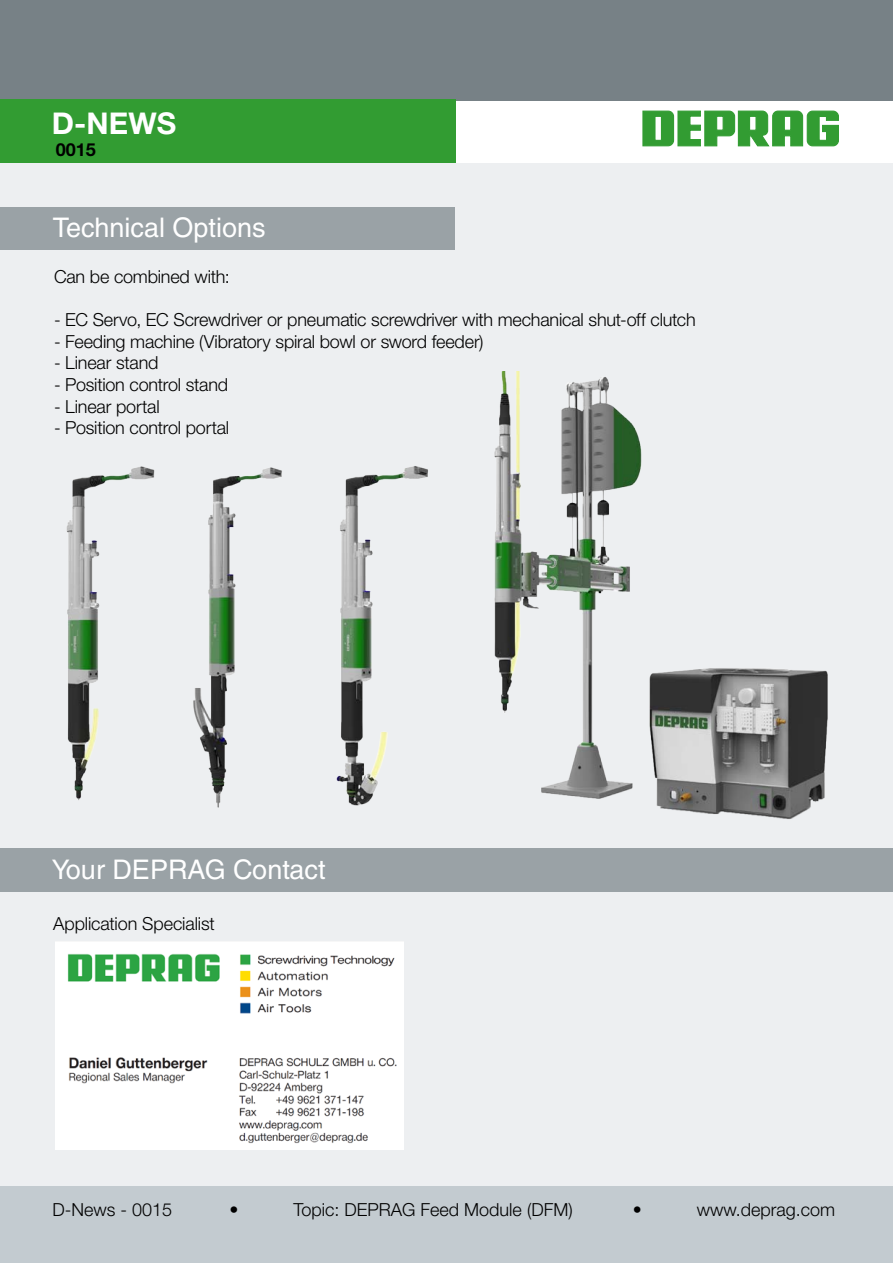
<style>
.page{position:relative;width:893px;height:1263px;background:#fff}
.page>*{position:absolute;margin:0;border:0;box-sizing:border-box;transform-origin:0 0}
.t1{font:700 30px "Helvetica Neue LT Std";color:#fff}
.t2{font:27px "Helvetica LT Std";color:#fff}
.t3{font:300 18px "Helvetica Neue LT Std";letter-spacing:-.01em;color:#000}
.t4{font:700 18px "Helvetica Neue LT Std";color:#000}
</style>
<div class="page">
<div style="left:0;top:0;width:893px;height:101px;background:#778186"></div>
<div style="left:0;top:163px;width:893px;height:1024px;background:#edeff1"></div>
<div style="left:0;top:1186px;width:893px;height:77px;background:#c3cbd0"></div>
<div style="left:0;top:99px;width:455px;height:64px;background:#329c32"></div>
<div style="left:0;top:848px;width:893px;height:44px;background:#9aa2a6"></div>
<svg style="left:642px;top:110px;width:197px;height:37px"></svg>
<div style="left:749px;top:116px;width:8px;height:15px;background:#fff;border:1px solid #329c32"></div>
<div style="left:784px;top:116px;width:7px;height:15px;background:#fff;border:1px solid #329c32"></div>
<div style="left:0;top:207px;width:455px;height:42px;background:#9aa2a6"></div>
<img style="left:494px;top:372px;width:334px;height:447px">
<img style="left:66px;top:466px;width:89px;height:334px">
<img style="left:193px;top:467px;width:89px;height:341px">
<img style="left:336px;top:466px;width:92px;height:340px">
<img style="left:55px;top:942px;width:349px;height:207px">
<h1 class="t1" style="left:52px;top:105px;width:126px">D-NEWS</h1>
<p class="t4" style="left:56px;top:138px;width:42px">0015</p>
<h2 class="t2" style="left:53px;top:212px;width:214px">Technical Options</h2>
<p class="t3" style="left:54px;top:265px;width:177px">Can be combined with:</p>
<p class="t3" style="left:54px;top:309px;width:643px">- EC Servo, EC Screwdriver or pneumatic screwdriver with mechanical shut-off clutch</p>
<p class="t3" style="left:54px;top:330px;width:431px">- Feeding machine (Vibratory spiral bowl or sword feeder)</p>
<p class="t3" style="left:54px;top:352px;width:106px">- Linear stand</p>
<p class="t3" style="left:54px;top:373px;width:176px">- Position control stand</p>
<p class="t3" style="left:54px;top:395px;width:107px">- Linear portal</p>
<p class="t3" style="left:54px;top:417px;width:177px">- Position control portal</p>
<h2 class="t2" style="left:52px;top:854px;width:275px">Your DEPRAG Contact</h2>
<p class="t3" style="left:53px;top:913px;width:163px">Application Specialist</p>
<p class="t3" style="left:52px;top:1199px;width:121px">D-News - 0015</p>
<p class="t3" style="left:229px;top:1199px;width:10px">•</p>
<p class="t3" style="left:294px;top:1199px;width:281px">Topic: DEPRAG Feed Module (DFM)</p>
<p class="t3" style="left:633px;top:1199px;width:10px">•</p>
<p class="t3" style="left:697px;top:1199px;width:140px">www.deprag.com</p>
</div>
